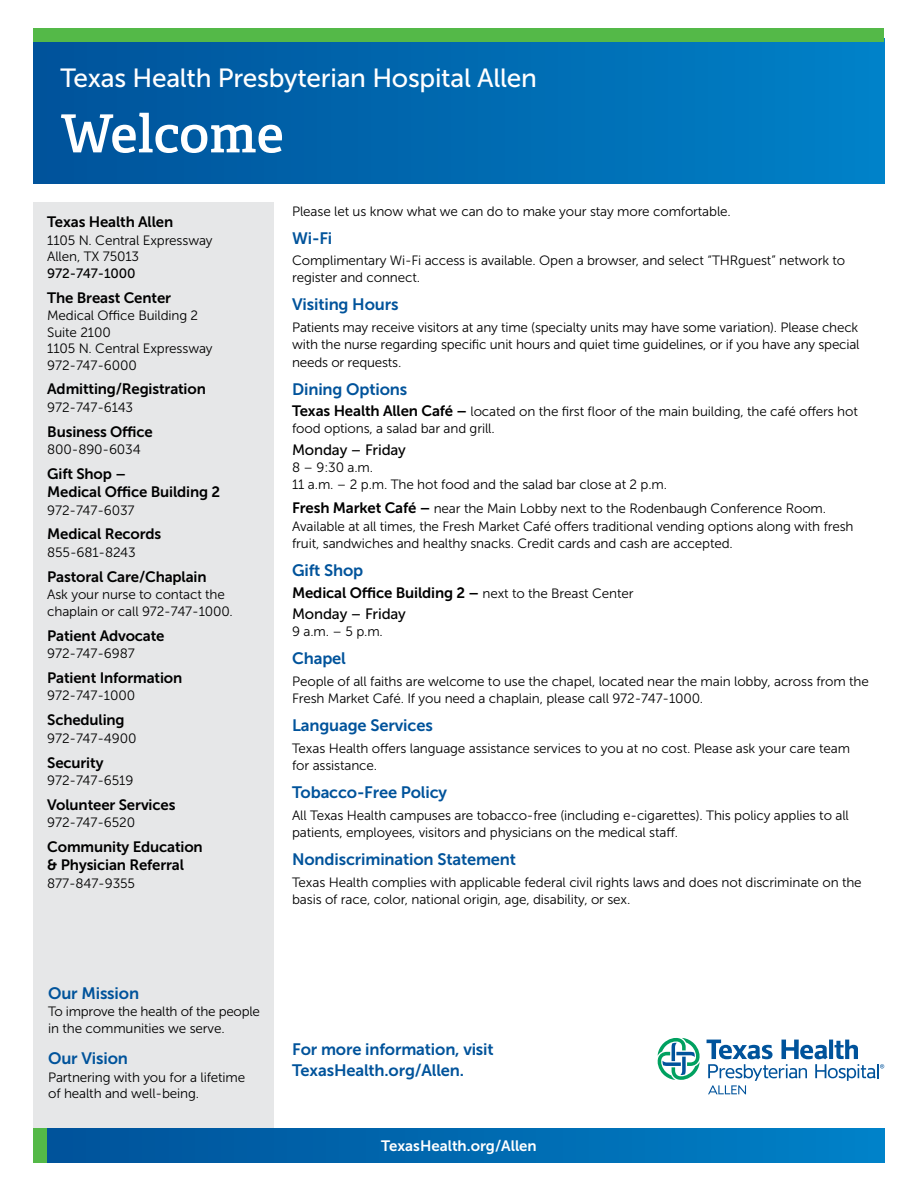
<style>
.page{position:relative;width:918px;height:1188px;background:#fff}
.page>*{position:absolute;margin:0;border:0;box-sizing:border-box;transform-origin:0 0}
.t1{font:600 52.5px "Adelle Basic";color:#fff}
.t2{font:26.25px "Museo Sans 500";letter-spacing:-.01em;color:#fff}
.t3{font:16.5px/21px "Museo Sans 700";letter-spacing:-.01em;color:#00539b}
.t4{font:15px/18px "Museo Sans 700";letter-spacing:-.01em;color:#000}
.t5{font:15px "Museo Sans 500";letter-spacing:-.01em;color:#000}
.t6{font:15px "Museo Sans 700";color:#fff}
.t7{font:13.5px/17.2px "Museo Sans 300";letter-spacing:-.01em;color:#000}
.t8{font:13.5px "Museo Sans 500";letter-spacing:-.01em;color:#000}
.s1{font-family:"Museo Sans 700";font-size:15px}
.s2{font-family:"Museo Sans 300";font-size:13.5px}
</style>
<div class="page">
<div style="left:34px;top:202px;width:240px;height:935px;background:#e6e7e8"></div>
<div style="left:46px;top:1128px;width:838px;height:35px;background:linear-gradient(to right,#005299,#0081c7)"></div>
<div style="left:34px;top:1128px;width:13px;height:35px;background:#54b948"></div>
<div style="left:34px;top:38px;width:850px;height:145px;background:linear-gradient(to right,#00529a,#0081c7)"></div>
<div style="left:34px;top:29px;width:850px;height:13px;background:#54b948"></div>
<svg style="left:658px;top:1038px;width:42px;height:42px"></svg>
<svg style="left:707px;top:1040px;width:177px;height:54px"></svg>
<h2 class="t2" style="left:60px;top:64px;width:478px">Texas Health Presbyterian Hospital Allen</h2>
<h1 class="t1" style="left:60px;top:101px;width:225px">Welcome</h1>
<p class="t4" style="left:47px;top:213px;width:127px">Texas Health Allen</p>
<p class="t7" style="left:47px;top:232px;width:167px;line-height:16.5px">1105 N. Central Expressway<br>Allen, TX 75013</p>
<p class="t8" style="left:47px;top:266px;width:90px">972-747-1000</p>
<p class="t4" style="left:47px;top:288px;width:125px">The Breast Center</p>
<p class="t7" style="left:47px;top:307px;width:167px;line-height:16.5px">Medical Office Building 2<br>Suite 2100<br>1105 N. Central Expressway<br>972-747-6000</p>
<p class="t4" style="left:47px;top:380px;width:160px">Admitting/Registration</p>
<p class="t7" style="left:47px;top:399px;width:87px">972-747-6143</p>
<p class="t4" style="left:47px;top:423px;width:107px">Business Office</p>
<p class="t7" style="left:47px;top:441px;width:95px">800-890-6034</p>
<p class="t4" style="left:47px;top:465px;width:175px">Gift Shop –<br>Medical Office Building 2</p>
<p class="t7" style="left:47px;top:501px;width:89px">972-747-6037</p>
<p class="t4" style="left:47px;top:525px;width:116px">Medical Records</p>
<p class="t7" style="left:47px;top:544px;width:90px">855-681-8243</p>
<p class="t4" style="left:47px;top:568px;width:161px">Pastoral Care/Chaplain</p>
<p class="t7" style="left:47px;top:587px;width:187px;line-height:16.5px">Ask your nurse to contact the chaplain or call 972-747-1000.</p>
<p class="t4" style="left:47px;top:626px;width:119px">Patient Advocate</p>
<p class="t7" style="left:47px;top:645px;width:89px">972-747-6987</p>
<p class="t4" style="left:47px;top:669px;width:137px">Patient Information</p>
<p class="t7" style="left:47px;top:687px;width:89px">972-747-1000</p>
<p class="t4" style="left:47px;top:711px;width:79px">Scheduling</p>
<p class="t7" style="left:47px;top:730px;width:91px">972-747-4900</p>
<p class="t4" style="left:47px;top:753px;width:58px">Security</p>
<p class="t7" style="left:47px;top:772px;width:88px">972-747-6519</p>
<p class="t4" style="left:47px;top:796px;width:130px">Volunteer Services</p>
<p class="t7" style="left:47px;top:814px;width:89px">972-747-6520</p>
<p class="t4" style="left:47px;top:838px;width:157px">Community Education &amp; Physician Referral</p>
<p class="t7" style="left:47px;top:875px;width:89px">877-847-9355</p>
<p class="t7" style="left:292px;top:202px;width:440px">Please let us know what we can do to make your stay more comfortable.</p>
<p class="t3" style="left:292px;top:227px;width:42px">Wi-Fi</p>
<p class="t7" style="left:292px;top:252px;width:555px">Complimentary Wi-Fi access is available. Open a browser, and select “THRguest” network to register and connect.</p>
<p class="t3" style="left:292px;top:294px;width:108px">Visiting Hours</p>
<p class="t7" style="left:292px;top:319px;width:569px;text-align:justify">Patients may receive visitors at any time (specialty units may have some variation). Please check with the nurse regarding specific unit hours and quiet time guidelines, or if you have any special needs or requests.</p>
<p class="t3" style="left:292px;top:378px;width:117px">Dining Options</p>
<p class="t7" style="left:292px;top:403px;width:567px"><span class="s1">Texas Health Allen Café –</span> located on the first floor of the main building, the café offers hot food options, a salad bar and grill.</p>
<p class="t5" style="left:292px;top:442px;width:115px">Monday – Friday</p>
<p class="t7" style="left:292px;top:459px;width:377px">8 – 9:30 a.m.<br>11 a.m. – 2 p.m. The hot food and the salad bar close at 2 p.m.</p>
<p class="t7" style="left:292px;top:500px;width:563px"><span class="s1">Fresh Market Café –</span> near the Main Lobby next to the Rodenbaugh Conference Room.<br>Available at all times, the Fresh Market Café offers traditional vending options along with fresh fruit, sandwiches and healthy snacks. Credit cards and cash are accepted.</p>
<p class="t3" style="left:292px;top:560px;width:73px">Gift Shop</p>
<p class="t4" style="left:292px;top:583px;width:343px">Medical Office Building 2 – <span class="s2">next to the Breast Center</span></p>
<p class="t5" style="left:292px;top:606px;width:115px">Monday – Friday</p>
<p class="t7" style="left:292px;top:623px;width:92px">9 a.m. – 5 p.m.</p>
<p class="t3" style="left:292px;top:648px;width:55px">Chapel</p>
<p class="t7" style="left:292px;top:673px;width:578px">People of all faiths are welcome to use the chapel, located near the main lobby, across from the<br>Fresh Market Café. If you need a chaplain, please call 972-747-1000.</p>
<p class="t3" style="left:292px;top:715px;width:142px">Language Services</p>
<p class="t7" style="left:292px;top:740px;width:559px">Texas Health offers language assistance services to you at no cost. Please ask your care team for assistance.</p>
<p class="t3" style="left:292px;top:782px;width:157px">Tobacco-Free Policy</p>
<p class="t7" style="left:292px;top:807px;width:558px">All Texas Health campuses are tobacco-free (including e-cigarettes). This policy applies to all patients, employees, visitors and physicians on the medical staff.</p>
<p class="t3" style="left:292px;top:849px;width:225px">Nondiscrimination Statement</p>
<p class="t7" style="left:292px;top:873px;width:571px">Texas Health complies with applicable federal civil rights laws and does not discriminate on the basis of race, color, national origin, age, disability, or sex.</p>
<p class="t3" style="left:48px;top:982px;width:92px">Our Mission</p>
<p class="t7" style="left:48px;top:1003px;width:213px;line-height:16.5px">To improve the health of the people in the communities we serve.</p>
<p class="t3" style="left:48px;top:1048px;width:81px">Our Vision</p>
<p class="t7" style="left:48px;top:1069px;width:199px;line-height:16.5px">Partnering with you for a lifetime of health and well-being.</p>
<p class="t3" style="left:292px;top:1039px;width:203px">For more information, visit<br>TexasHealth.org/Allen.</p>
<p class="t6" style="left:381px;top:1138px;width:157px">TexasHealth.org/Allen</p>
</div>
